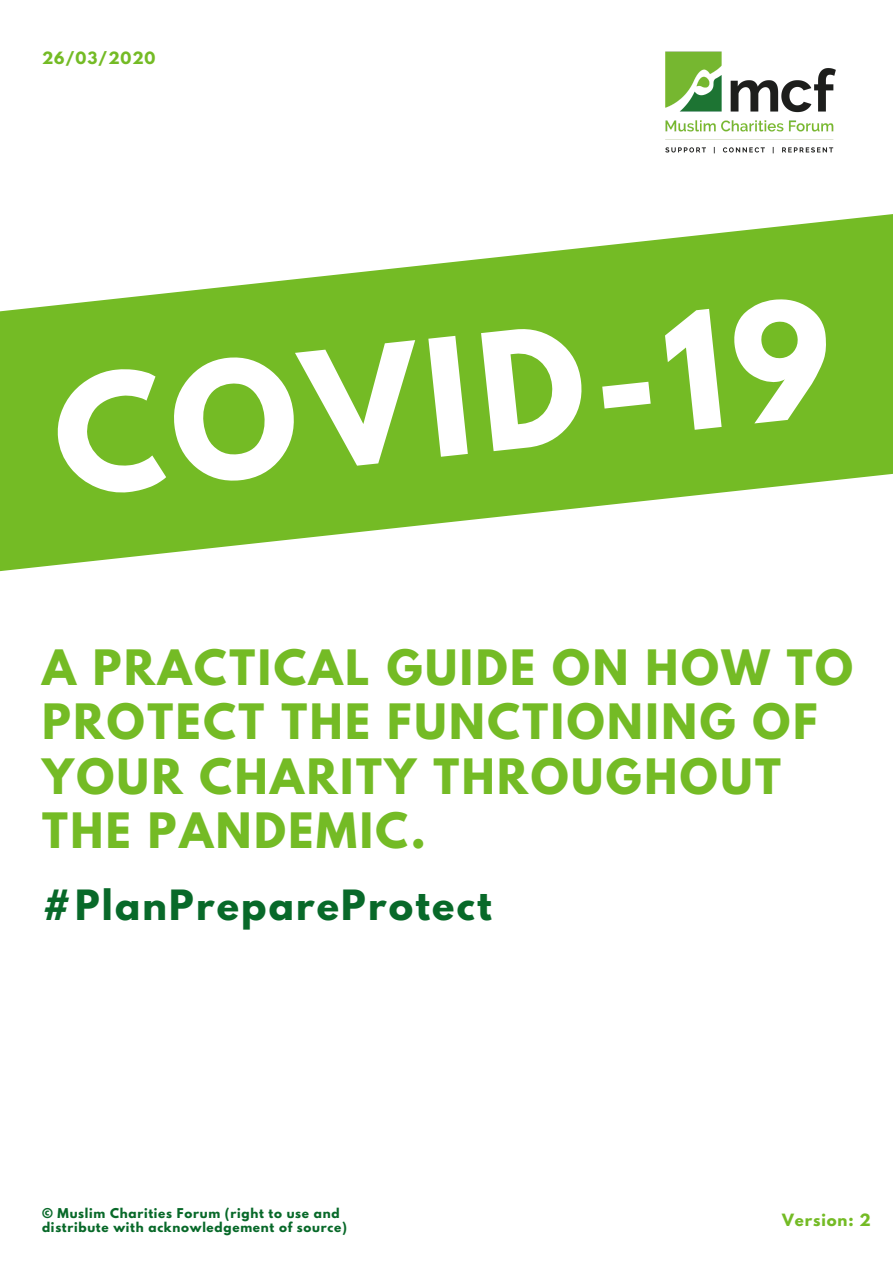
<style>
.page{position:relative;width:893px;height:1263px;background:#fff}
.page>*{position:absolute;margin:0;border:0;box-sizing:border-box;transform-origin:0 0}
.t1{font:700 143.93px "League Spartan";color:#fff}
.t2{font:700 43.2px/54.4px "League Spartan";letter-spacing:.06em;color:#74bb25}
.t3{font:700 36.97px "League Spartan";letter-spacing:.06em;color:#086929}
.t4{font:700 15px "League Spartan";letter-spacing:.06em;color:#74bb25}
.t5{font:700 12px/13.8px "League Spartan";letter-spacing:.06em;color:#086929}
</style>
<div class="page">
<img style="left:665px;top:51px;width:171px;height:103px">
<svg style="left:0;top:214px;width:893px;height:358px;fill:#74bb25"></svg>
<p class="t4" style="left:42px;top:50px;width:115px">26/03/2020</p>
<h1 class="t1" style="left:47px;top:368px;width:782px;rotate:-6deg">COVID-19</h1>
<p class="t2" style="left:42px;top:646px;width:812px">A PRACTICAL GUIDE ON HOW TO<br>PROTECT THE FUNCTIONING OF<br>YOUR CHARITY THROUGHOUT<br>THE PANDEMIC.</p>
<p class="t3" style="left:42px;top:887px;width:451px">#PlanPrepareProtect</p>
<p class="t5" style="left:42px;top:1208px;width:306px">© Muslim Charities Forum (right to use and distribute with acknowledgement of source)</p>
<p class="t4" style="left:782px;top:1212px;width:90px">Version: 2</p>
</div>
